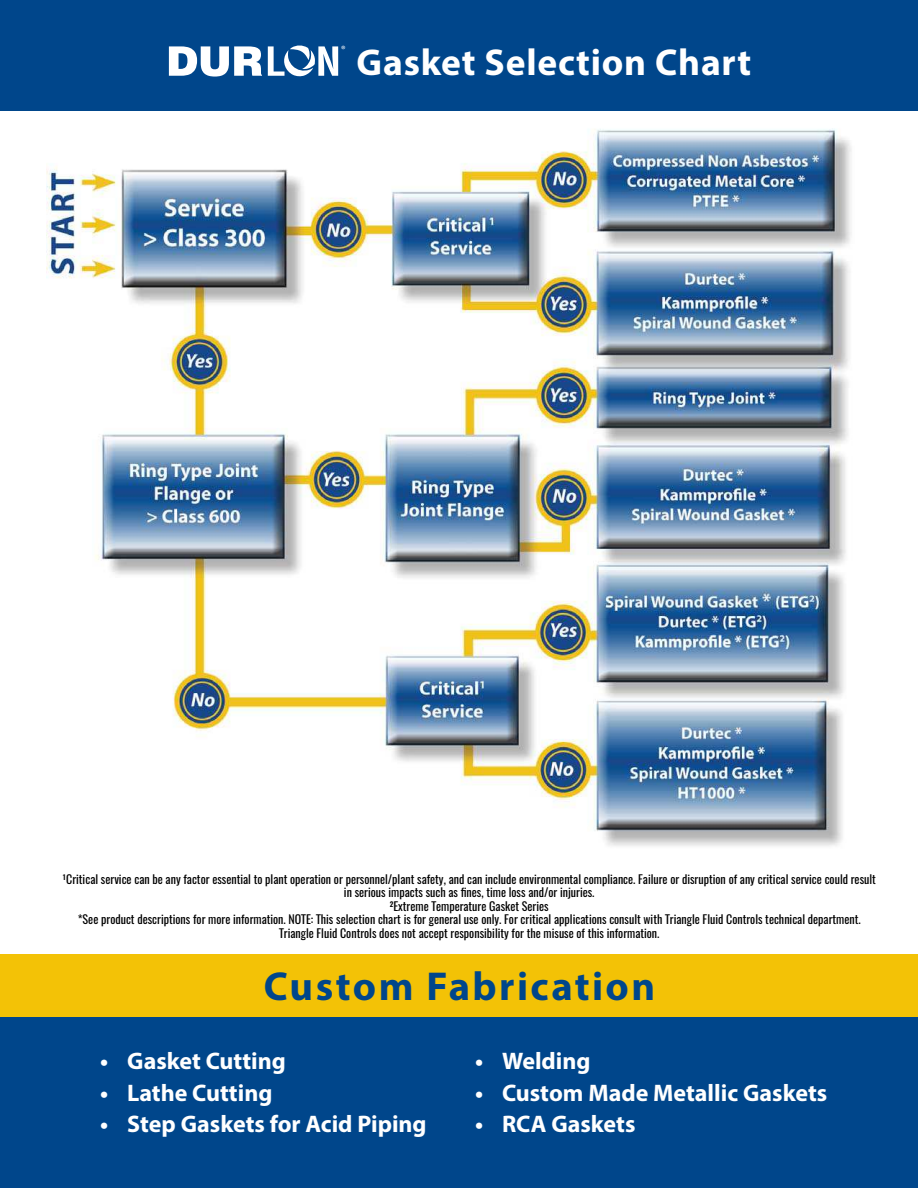
<style>
.page{position:relative;width:918px;height:1188px;background:#fff}
.page>*{position:absolute;margin:0;border:0;box-sizing:border-box;transform-origin:0 0}
.t1{font:700 40.5px "Myriad Pro";letter-spacing:.06em;color:#00468b}
.t2{font:700 37.5px "Myriad Pro";letter-spacing:.02em;color:#fff}
.t3{font:700 24px "Myriad Pro";color:#fff}
.t4{font:12px/13.5px "Oswald";color:#000;text-align:center}
.t5{font:10.65px "Myriad Pro";color:#fff}
</style>
<div class="page">
<div style="left:0;top:0;width:918px;height:110px;background:#00468b"></div>
<div style="left:0;top:985px;width:918px;height:203px;background:#00468b"></div>
<div style="left:0;top:954px;width:918px;height:63px;background:#f3c206"></div>
<img style="left:47px;top:128px;width:805px;height:718px">
<svg style="left:169px;top:46px;width:93px;height:31px"></svg>
<svg style="left:268px;top:45px;width:70px;height:32px"></svg>
<p class="t5" style="left:341px;top:46px;width:6px">®</p>
<h2 class="t2" style="left:357px;top:47px;width:396px">Gasket Selection Chart</h2>
<p class="t4" style="left:63px;top:873px;width:815px"><sup>1</sup>Critical service can be any factor essential to plant operation or personnel/plant safety, and can include environmental compliance. Failure or disruption of any critical service could result in serious impacts such as fines, time loss and/or injuries.<br><sup>2</sup>Extreme Temperature Gasket Series<br>*See product descriptions for more information. NOTE: This selection chart is for general use only. For critical applications consult with Triangle Fluid Controls technical department.<br>Triangle Fluid Controls does not accept responsibility for the misuse of this information.</p>
<h1 class="t1" style="left:264px;top:970px;width:393px">Custom Fabrication</h1>
<h3 class="t3" style="left:100px;top:1051px;width:187px">• Gasket Cutting</h3>
<h3 class="t3" style="left:100px;top:1083px;width:174px">• Lathe Cutting</h3>
<h3 class="t3" style="left:100px;top:1114px;width:328px">• Step Gaskets for Acid Piping</h3>
<h3 class="t3" style="left:475px;top:1051px;width:117px">• Welding</h3>
<h3 class="t3" style="left:475px;top:1083px;width:354px">• Custom Made Metallic Gaskets</h3>
<h3 class="t3" style="left:475px;top:1114px;width:162px">• RCA Gaskets</h3>
</div>
